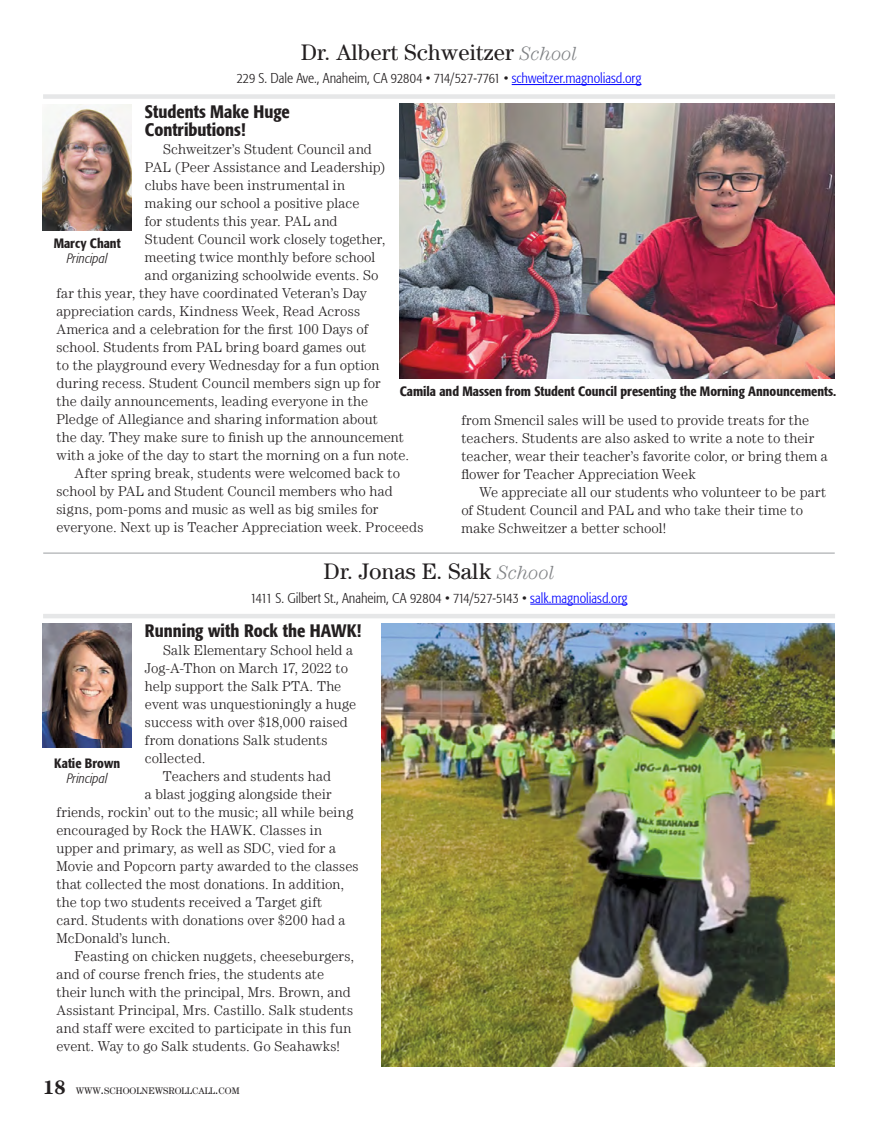
<style>
.page{position:relative;width:878px;height:1121px;background:#fff}
.page>*{position:absolute;margin:0;border:0;box-sizing:border-box;transform-origin:0 0}
.t1{font:22.5px "Century LT";letter-spacing:.005em;color:#231f20}
.t2{font:500 condensed 18px/18px "Formata";color:#231f20}
.t3{font:300 14.25px/18px "Century LT";letter-spacing:.01em;color:#231f20}
.t4{font:300 condensed 14.25px "Formata";color:#231f20}
.t5{font:500 condensed 13.5px "Formata";color:#231f20}
.t6{font:italic 300 condensed 13.5px "Formata";letter-spacing:.005em;color:#231f20}
.t7{font:9.45px "Century LT";color:#231f20}
.s1{font-weight:300;font-style:italic;font-size:19.5px;color:#808285}
.s2{color:#00f}
.s3{font-weight:700;font-size:19.5px}
.s4{font-size:13.5px}
</style>
<div class="page">
<img style="left:43px;top:105px;width:88px;height:125px">
<div style="left:43px;top:94px;width:792px;height:5px;background:#e6e7e8"></div>
<hr style="left:511px;top:84px;width:130px;height:1px;background:#00f">
<img style="left:43px;top:623px;width:88px;height:124px">
<hr style="left:43px;top:614px;width:792px;height:4px;background:#e6e7e8">
<hr style="left:530px;top:604px;width:97px;height:1px;background:#00f">
<img style="left:399px;top:103px;width:435px;height:276px">
<img style="left:381px;top:623px;width:453px;height:443px">
<hr style="left:43px;top:552px;width:791px;height:2px;background:#bcbec0">
<h1 class="t1" style="left:301px;top:39px;width:278px">Dr. Albert Schweitzer <span class="s1">School</span></h1>
<p class="t4" style="left:237px;top:70px;width:406px">229 S. Dale Ave., Anaheim, CA 92804 • 714/527-7761 • <span class="s2">schweitzer.magnoliasd.org</span></p>
<p class="t2" style="left:145px;top:102px;width:146px">Students Make Huge<br>Contributions!</p>
<p class="t3" style="left:163px;top:140px;width:210px">Schweitzer’s Student Council and</p>
<p class="t3" style="left:145px;top:158px;width:242px">PAL (Peer Assistance and Leadership)</p>
<p class="t3" style="left:145px;top:176px;width:201px">clubs have been instrumental in</p>
<p class="t3" style="left:145px;top:194px;width:216px">making our school a positive place</p>
<p class="t3" style="left:145px;top:212px;width:194px">for students this year. PAL and</p>
<p class="t3" style="left:145px;top:230px;width:242px">Student Council work closely together,</p>
<p class="t3" style="left:145px;top:248px;width:232px">meeting twice monthly before school</p>
<p class="t3" style="left:145px;top:266px;width:235px">and organizing schoolwide events. So</p>
<p class="t3" style="left:56px;top:284px;width:312px">far this year, they have coordinated Veteran’s Day</p>
<p class="t3" style="left:56px;top:302px;width:305px">appreciation cards, Kindness Week, Read Across</p>
<p class="t3" style="left:56px;top:320px;width:313px">America and a celebration for the first 100 Days of</p>
<p class="t3" style="left:56px;top:338px;width:311px">school. Students from PAL bring board games out</p>
<p class="t3" style="left:56px;top:356px;width:324px">to the playground every Wednesday for a fun option</p>
<p class="t3" style="left:56px;top:374px;width:326px">during recess. Student Council members sign up for</p>
<p class="t3" style="left:56px;top:392px;width:313px">the daily announcements, leading everyone in the</p>
<p class="t3" style="left:56px;top:410px;width:323px">Pledge of Allegiance and sharing information about</p>
<p class="t3" style="left:56px;top:428px;width:349px">the day. They make sure to finish up the announcement</p>
<p class="t3" style="left:56px;top:446px;width:354px">with a joke of the day to start the morning on a fun note.</p>
<p class="t3" style="left:74px;top:464px;width:327px">After spring break, students were welcomed back to</p>
<p class="t3" style="left:56px;top:482px;width:338px">school by PAL and Student Council members who had</p>
<p class="t3" style="left:56px;top:500px;width:323px">signs, pom-poms and music as well as big smiles for</p>
<p class="t3" style="left:56px;top:518px;width:368px">everyone. Next up is Teacher Appreciation week. Proceeds</p>
<p class="t5" style="left:54px;top:235px;width:68px">Marcy Chant</p>
<p class="t6" style="left:67px;top:251px;width:42px">Principal</p>
<p class="t5" style="left:400px;top:383px;width:438px">Camila and Massen from Student Council presenting the Morning Announcements.</p>
<p class="t3" style="left:461px;top:410px;width:368px">from Smencil sales will be used to provide treats for the teachers. Students are also asked to write a note to their teacher, wear their teacher’s favorite color, or bring them a flower for Teacher Appreciation Week</p>
<p class="t3" style="left:461px;top:482px;width:366px;text-indent:18px">We appreciate all our students who volunteer to be part of Student Council and PAL and who take their time to make Schweitzer a better school!</p>
<h1 class="t1" style="left:323px;top:558px;width:232px">Dr. Jonas E. Salk <span class="s1">School</span></h1>
<p class="t4" style="left:250px;top:590px;width:378px">1411 S. Gilbert St., Anaheim, CA 92804 • 714/527-5143 • <span class="s2">salk.magnoliasd.org</span></p>
<p class="t2" style="left:145px;top:622px;width:218px">Running with Rock the HAWK!</p>
<p class="t3" style="left:163px;top:641px;width:191px">Salk Elementary School held a</p>
<p class="t3" style="left:145px;top:659px;width:205px">Jog-A-Thon on March 17, 2022 to</p>
<p class="t3" style="left:145px;top:677px;width:198px">help support the Salk PTA. The</p>
<p class="t3" style="left:145px;top:695px;width:213px">event was unquestioningly a huge</p>
<p class="t3" style="left:145px;top:713px;width:204px">success with over $18,000 raised</p>
<p class="t3" style="left:145px;top:731px;width:184px">from donations Salk students</p>
<p class="t3" style="left:145px;top:749px;width:62px">collected.</p>
<p class="t3" style="left:163px;top:767px;width:170px">Teachers and students had</p>
<p class="t3" style="left:145px;top:785px;width:188px">a blast jogging alongside their</p>
<p class="t3" style="left:56px;top:803px;width:298px">friends, rockin’ out to the music; all while being</p>
<p class="t3" style="left:56px;top:821px;width:267px">encouraged by Rock the HAWK. Classes in</p>
<p class="t3" style="left:56px;top:839px;width:281px">upper and primary, as well as SDC, vied for a</p>
<p class="t3" style="left:56px;top:857px;width:304px">Movie and Popcorn party awarded to the classes</p>
<p class="t3" style="left:56px;top:875px;width:289px">that collected the most donations. In addition,</p>
<p class="t3" style="left:56px;top:893px;width:267px">the top two students received a Target gift</p>
<p class="t3" style="left:56px;top:911px;width:290px">card. Students with donations over $200 had a</p>
<p class="t3" style="left:56px;top:929px;width:115px">McDonald’s lunch.</p>
<p class="t3" style="left:74px;top:947px;width:281px">Feasting on chicken nuggets, cheeseburgers,</p>
<p class="t3" style="left:56px;top:965px;width:269px">and of course french fries, the students ate</p>
<p class="t3" style="left:56px;top:983px;width:296px">their lunch with the principal, Mrs. Brown, and</p>
<p class="t3" style="left:56px;top:1001px;width:298px">Assistant Principal, Mrs. Castillo. Salk students</p>
<p class="t3" style="left:56px;top:1019px;width:296px">and staff were excited to participate in this fun</p>
<p class="t3" style="left:56px;top:1037px;width:285px">event. Way to go Salk students. Go Seahawks!</p>
<p class="t5" style="left:54px;top:754px;width:67px">Katie Brown</p>
<p class="t6" style="left:67px;top:770px;width:42px">Principal</p>
<p class="t7" style="left:43px;top:1085px;width:198px"><span class="s3">18</span> WWW<span class="s4">.</span>SCHOOLNEWSROLLCALL<span class="s4">.</span>COM</p>
</div>
